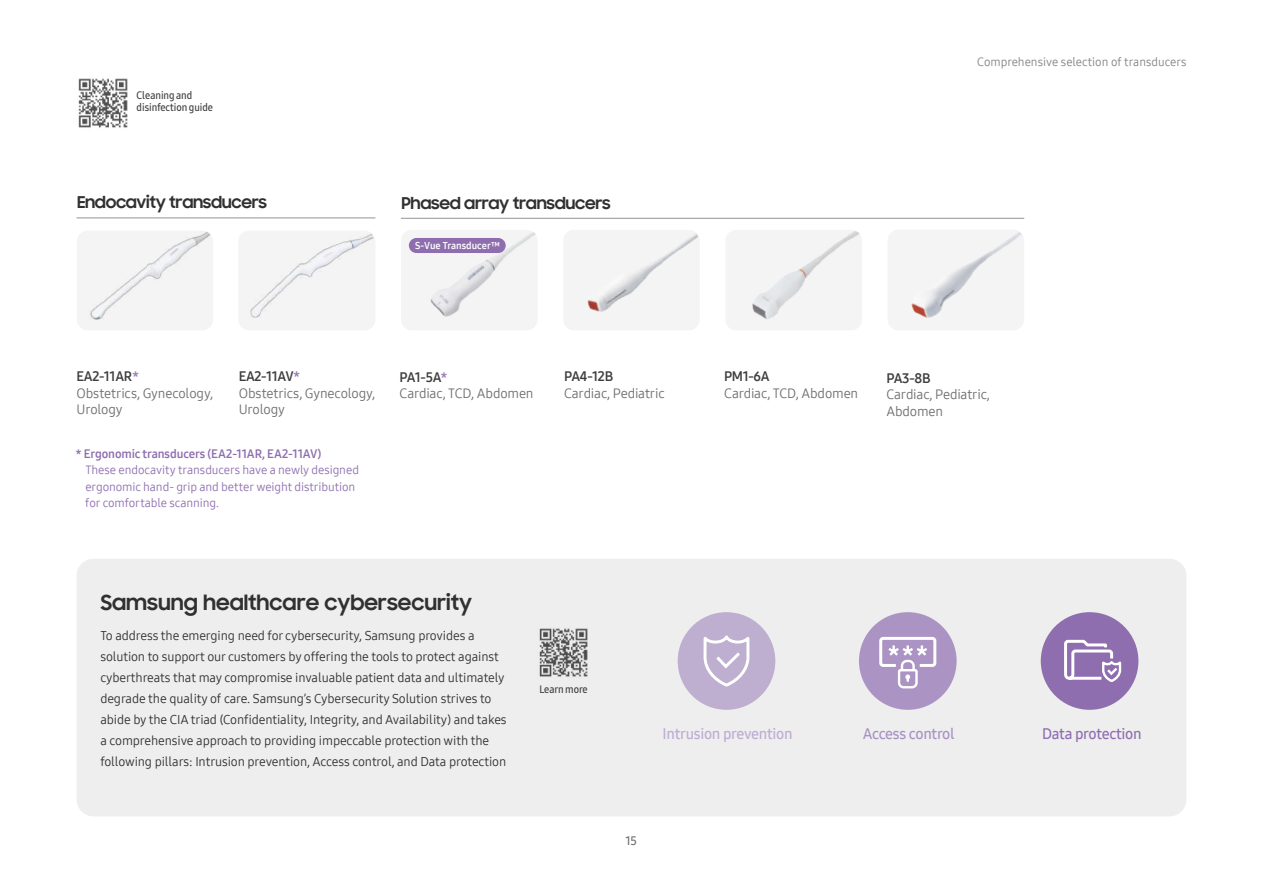
<style>
.page{position:relative;width:1263px;height:893px;background:#fff}
.page>*{position:absolute;margin:0;border:0;box-sizing:border-box;transform-origin:0 0}
.t1{font:700 21px "Samsung Sharp Sans";color:#312f30}
.t2{font:700 16.5px "Samsung Sharp Sans";letter-spacing:-.02em;color:#312f30}
.t3{font:15px "Samsung One 600";letter-spacing:-.02em;color:#beacd3}
.t4{font:15px "Samsung One 600";letter-spacing:-.02em;color:#8f6eb0}
.t5{font:15px "Samsung One 600";letter-spacing:-.025em;color:#a991c4}
.t6{font:13.5px/16.5px "Samsung One 400";letter-spacing:-.01em;color:#6c6d70}
.t7{font:13.5px "Samsung One 700";letter-spacing:-.02em;color:#3e3e3f}
.t8{font:12.75px/21px "Samsung One 400";letter-spacing:-.01em;color:#312f30}
.t9{font:12px/16.5px "Samsung One 400";letter-spacing:-.01em;color:#8f6eb0}
.t10{font:12px "Samsung One 700";letter-spacing:-.01em;color:#8f6eb0}
.t11{font:12px "Samsung One 400";color:#808285}
.t12{font:12px "Samsung One 600";color:#6c6d70}
.t13{font:10.5px/12px "Samsung One 600 C";color:#3e3e3f}
.t14{font:9.75px "Samsung One 700";color:#fff}
.s1{color:#9779b7}
</style>
<div class="page">
<div style="left:77px;top:559px;width:1109px;height:257px;background:#eeeeef;border-radius:17px"></div>
<div style="left:678px;top:612px;width:97px;height:98px;background:#beaecf;border-radius:50%"></div>
<svg style="left:703px;top:635px;width:47px;height:52px"></svg>
<div style="left:859px;top:612px;width:98px;height:98px;background:#ab94c3;border-radius:50%"></div>
<div style="left:879px;top:637px;width:57px;height:30px;border:3px solid #fff;border-radius:2px"></div>
<svg style="left:886px;top:645px;width:44px;height:44px"></svg>
<div style="left:1041px;top:612px;width:97px;height:98px;background:#8f6eb0;border-radius:50%"></div>
<svg style="left:1064px;top:639px;width:58px;height:43px"></svg>
<hr style="left:401px;top:218px;width:623px;height:1px;background:#939598">
<hr style="left:77px;top:218px;width:298px;height:1px;background:#939598">
<img style="left:78px;top:78px;width:50px;height:50px">
<img style="left:539px;top:628px;width:49px;height:49px">
<div style="left:77px;top:230px;width:136px;height:100px;background:#f4f4f4;border-radius:11px"></div>
<img style="left:401px;top:230px;width:136px;height:100px">
<img style="left:90px;top:232px;width:120px;height:88px">
<div style="left:887px;top:230px;width:137px;height:100px;background:#f4f4f4;border-radius:11px"></div>
<div style="left:238px;top:230px;width:137px;height:100px;background:#f4f4f4;border-radius:11px"></div>
<img style="left:911px;top:232px;width:111px;height:86px">
<img style="left:726px;top:230px;width:136px;height:100px">
<img style="left:564px;top:230px;width:134px;height:100px">
<img style="left:243px;top:231px;width:131px;height:87px">
<div style="left:409px;top:238px;width:97px;height:15px;background:#8f6eb0;border-radius:8px"></div>
<p class="t13" style="left:137px;top:89px;width:78px">Cleaning and disinfection guide</p>
<p class="t2" style="left:77px;top:190px;width:192px">Endocavity transducers</p>
<p class="t2" style="left:401px;top:190px;width:211px">Phased array transducers</p>
<p class="t14" style="left:415px;top:239px;width:86px">S-Vue Transducer™</p>
<p class="t7" style="left:77px;top:368px;width:64px">EA2-11AR<span class="s1">*</span></p>
<p class="t6" style="left:77px;top:385px;width:138px">Obstetrics, Gynecology,<br>Urology</p>
<p class="t7" style="left:239px;top:368px;width:63px">EA2-11AV<span class="s1">*</span></p>
<p class="t6" style="left:239px;top:385px;width:138px">Obstetrics, Gynecology,<br>Urology</p>
<p class="t10" style="left:75px;top:445px;width:248px">* Ergonomic transducers (EA2-11AR, EA2-11AV)</p>
<p class="t9" style="left:85px;top:462px;width:275px">These endocavity transducers have a newly designed ergonomic hand- grip and better weight distribution for comfortable scanning.</p>
<p class="t7" style="left:399px;top:368px;width:49px">PA1-5A<span class="s1">*</span></p>
<p class="t6" style="left:399px;top:385px;width:136px">Cardiac, TCD, Abdomen</p>
<p class="t7" style="left:564px;top:368px;width:51px">PA4-12B</p>
<p class="t6" style="left:564px;top:385px;width:102px">Cardiac, Pediatric</p>
<p class="t11" style="left:977px;top:54px;width:211px">Comprehensive selection of transducers</p>
<p class="t7" style="left:724px;top:368px;width:47px">PM1-6A</p>
<p class="t6" style="left:724px;top:385px;width:136px">Cardiac, TCD, Abdomen</p>
<p class="t7" style="left:886px;top:369px;width:46px">PA3-8B</p>
<p class="t6" style="left:886px;top:386px;width:105px">Cardiac, Pediatric,<br>Abdomen</p>
<h1 class="t1" style="left:100px;top:587px;width:373px">Samsung healthcare cybersecurity</h1>
<p class="t8" style="left:100px;top:625px;width:408px">To address the emerging need for cybersecurity, Samsung provides a solution to support our customers by offering the tools to protect against cyberthreats that may compromise invaluable patient data and ultimately degrade the quality of care. Samsung’s Cybersecurity Solution strives to abide by the CIA triad (Confidentiality, Integrity, and Availability) and takes a comprehensive approach to providing impeccable protection with the following pillars: Intrusion prevention, Access control, and Data protection</p>
<p class="t13" style="left:539px;top:683px;width:50px">Learn more</p>
<p class="t3" style="left:663px;top:724px;width:131px">Intrusion prevention</p>
<p class="t5" style="left:863px;top:724px;width:93px">Access control</p>
<p class="t4" style="left:1042px;top:724px;width:101px">Data protection</p>
<p class="t12" style="left:625px;top:833px;width:13px">15</p>
</div>
